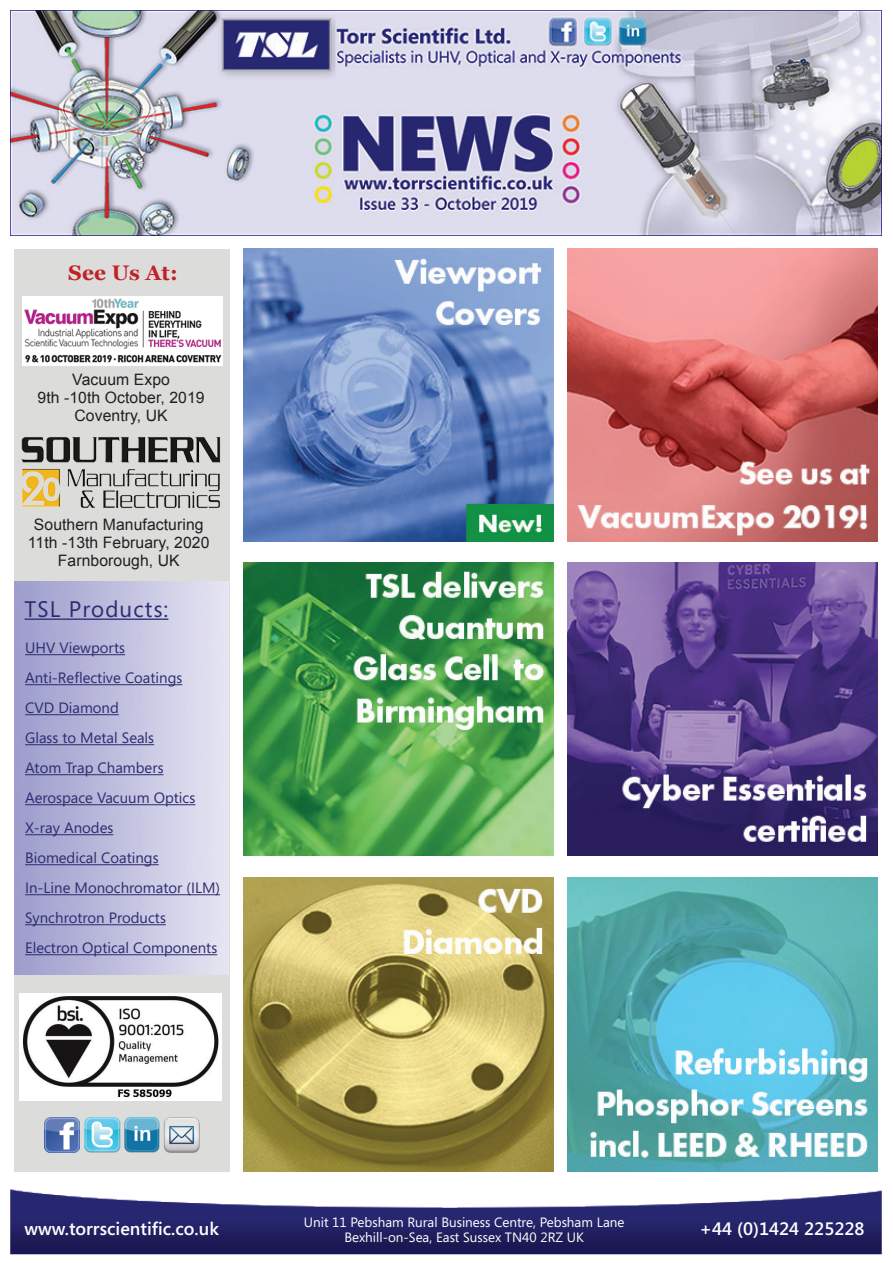
<style>
.page{position:relative;width:893px;height:1263px;background:#fff}
.page>*{position:absolute;margin:0;border:0;box-sizing:border-box;transform-origin:0 0}
.t1{font:22.5px "Segoe";letter-spacing:.05em;color:#2c2b70}
.t2{font:700 21px "Georgia";letter-spacing:.005em;color:#c12025}
.t3{font:600 18px "Segoe";color:#fff}
.t4{font:15.75px/18px "Arial";letter-spacing:.005em;color:#231f20;text-align:center}
.t5{font:15px/30px "Segoe";color:#2d2b70}
.t6{font:13.5px/15px "Segoe";color:#fff;text-align:center}
</style>
<div class="page">
<img style="left:10px;top:10px;width:871px;height:225px">
<img style="left:10px;top:1189px;width:872px;height:66px">
<div style="left:14px;top:249px;width:215px;height:923px;background:#dcdcdb"></div>
<img style="left:15px;top:581px;width:214px;height:394px">
<hr style="left:25px;top:618px;width:143px;height:2px;background:#2c2b70">
<img style="left:44px;top:1117px;width:35px;height:35px">
<img style="left:84px;top:1117px;width:37px;height:36px">
<img style="left:124px;top:1117px;width:76px;height:36px">
<hr style="left:25px;top:654px;width:100px;height:1px;background:#2d2b70">
<hr style="left:25px;top:684px;width:157px;height:1px;background:#2d2b70">
<hr style="left:25px;top:714px;width:94px;height:1px;background:#2d2b70">
<hr style="left:25px;top:744px;width:129px;height:1px;background:#2d2b70">
<hr style="left:25px;top:774px;width:139px;height:1px;background:#2d2b70">
<hr style="left:25px;top:804px;width:170px;height:1px;background:#2d2b70">
<hr style="left:25px;top:834px;width:88px;height:1px;background:#2d2b70">
<hr style="left:25px;top:864px;width:134px;height:1px;background:#2d2b70">
<hr style="left:25px;top:894px;width:195px;height:1px;background:#2d2b70">
<hr style="left:25px;top:924px;width:141px;height:1px;background:#2d2b70">
<hr style="left:25px;top:954px;width:192px;height:1px;background:#2d2b70">
<img style="left:22px;top:297px;width:200px;height:68px">
<img style="left:21px;top:437px;width:200px;height:71px">
<img style="left:243px;top:248px;width:310px;height:294px">
<img style="left:568px;top:248px;width:310px;height:294px">
<img style="left:243px;top:562px;width:310px;height:294px">
<img style="left:568px;top:562px;width:310px;height:294px">
<img style="left:243px;top:878px;width:310px;height:293px">
<img style="left:568px;top:878px;width:310px;height:293px">
<img style="left:19px;top:993px;width:202px;height:108px">
<h2 class="t2" style="left:68px;top:259px;width:111px">See Us At:</h2>
<p class="t4" style="left:38px;top:371px;width:169px">Vacuum Expo<br>9th -10th October, 2019<br>Coventry, UK</p>
<p class="t4" style="left:28px;top:516px;width:183px">Southern Manufacturing<br>11th -13th February, 2020<br>Farnborough, UK</p>
<h1 class="t1" style="left:25px;top:594px;width:145px">TSL Products:</h1>
<p class="t5" style="left:25px;top:633px;width:197px">UHV Viewports<br>Anti-Reflective Coatings<br>CVD Diamond<br>Glass to Metal Seals<br>Atom Trap Chambers<br>Aerospace Vacuum Optics<br>X-ray Anodes<br>Biomedical Coatings<br>In-Line Monochromator (ILM)<br>Synchrotron Products<br>Electron Optical Components</p>
<p class="t6" style="left:304px;top:1214px;width:322px">Unit 11 Pebsham Rural Business Centre, Pebsham Lane<br>Bexhill-on-Sea, East Sussex TN40 2RZ UK</p>
<p class="t3" style="left:25px;top:1218px;width:196px">www.torrscientific.co.uk</p>
<p class="t3" style="left:699px;top:1218px;width:166px">+44 (0)1424 225228</p>
</div>
